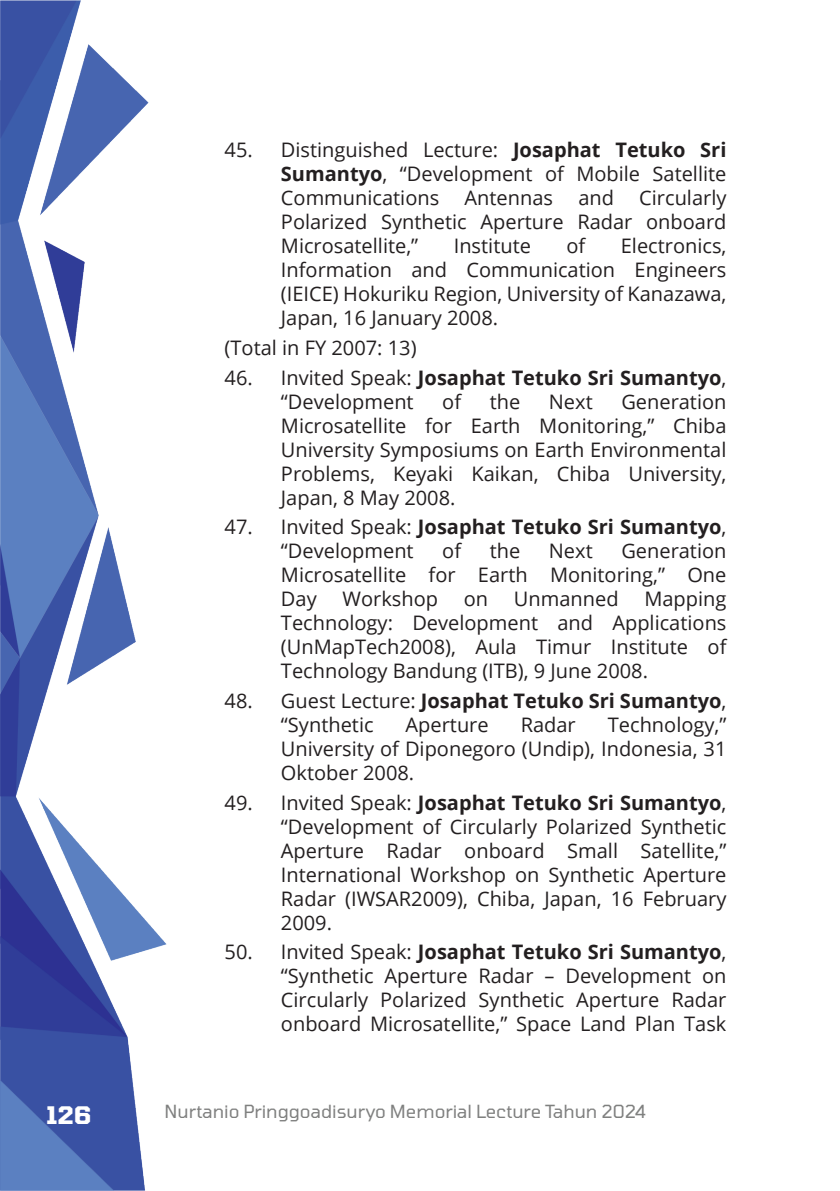
<style>
.page{position:relative;width:840px;height:1191px;background:#fff}
.page>*{position:absolute;margin:0;border:0;box-sizing:border-box;transform-origin:0 0}
.t1{font:700 24px "Tomorrow";color:#fff}
.t2{font:20px/24px "Open Sans";color:#231f20;text-align:justify}
.t3{font:18px "Tomorrow";color:#7f807f}
.s1{font-weight:700}
</style>
<div class="page">
<img style="left:1px;top:0;width:166px;height:1191px">
<p class="t1" style="left:46px;top:1095px;width:47px">126</p>
<p class="t2" style="left:281px;top:137px;width:447px;text-indent:-56px">45. Distinguished Lecture: <span class="s1">Josaphat Tetuko Sri Sumantyo</span>, “Development of Mobile Satellite Communications</p>
<p class="t2" style="left:281px;top:185px;width:447px;text-indent:358px">Circularly Polarized Synthetic Aperture Radar onboard Microsatellite,”</p>
<p class="t2" style="left:464px;top:185px;width:90px">Antennas</p>
<p class="t2" style="left:578px;top:185px;width:37px">and</p>
<p class="t2" style="left:453px;top:233px;width:79px">Institute</p>
<p class="t2" style="left:566px;top:233px;width:20px">of</p>
<p class="t2" style="left:281px;top:233px;width:447px;text-indent:339px">Electronics, Information and Communication Engineers (IEICE) Hokuriku Region, University of Kanazawa, Japan, 16 January 2008.</p>
<p class="t2" style="left:224px;top:335px;width:193px">(Total in FY 2007: 13)</p>
<p class="t2" style="left:281px;top:365px;width:447px;text-indent:-56px">46. Invited Speak: <span class="s1">Josaphat Tetuko Sri Sumantyo</span>, “Development</p>
<p class="t2" style="left:442px;top:389px;width:20px">of</p>
<p class="t2" style="left:489px;top:389px;width:32px">the</p>
<p class="t2" style="left:548px;top:389px;width:45px">Next</p>
<p class="t2" style="left:281px;top:389px;width:447px;text-indent:340px">Generation Microsatellite for Earth Monitoring,” Chiba University Symposiums on Earth Environmental Problems, Keyaki Kaikan, Chiba University, Japan, 8 May 2008.</p>
<p class="t2" style="left:281px;top:514px;width:447px;text-indent:-56px">47. Invited Speak: <span class="s1">Josaphat Tetuko Sri Sumantyo</span>, “Development</p>
<p class="t2" style="left:442px;top:538px;width:20px">of</p>
<p class="t2" style="left:489px;top:538px;width:32px">the</p>
<p class="t2" style="left:548px;top:538px;width:45px">Next</p>
<p class="t2" style="left:281px;top:538px;width:447px;text-indent:340px">Generation Microsatellite for Earth Monitoring,” One Day</p>
<p class="t2" style="left:342px;top:586px;width:97px">Workshop</p>
<p class="t2" style="left:463px;top:586px;width:26px">on</p>
<p class="t2" style="left:513px;top:586px;width:106px">Unmanned</p>
<p class="t2" style="left:281px;top:586px;width:447px;text-indent:363px">Mapping Technology: Development and Applications (UnMapTech2008), Aula Timur Institute of Technology Bandung (ITB), 9 June 2008.</p>
<p class="t2" style="left:281px;top:688px;width:447px;text-indent:-56px">48. Guest Lecture: <span class="s1">Josaphat Tetuko Sri Sumantyo</span>, “Synthetic</p>
<p class="t2" style="left:281px;top:712px;width:447px;text-indent:327px">Technology,” University of Diponegoro (Undip), Indonesia, 31<br>Oktober 2008.</p>
<p class="t2" style="left:281px;top:790px;width:447px;text-indent:-56px">49. Invited Speak: <span class="s1">Josaphat Tetuko Sri Sumantyo</span>, “Development of Circularly Polarized Synthetic Aperture Radar onboard Small Satellite,” International Workshop on Synthetic Aperture Radar (IWSAR2009), Chiba, Japan, 16 February 2009.</p>
<p class="t2" style="left:281px;top:939px;width:447px;text-indent:-56px">50. Invited Speak: <span class="s1">Josaphat Tetuko Sri Sumantyo</span>, “Synthetic Aperture Radar – Development on Circularly Polarized Synthetic Aperture Radar onboard Microsatellite,” Space Land Plan Task</p>
<p class="t2" style="left:405px;top:712px;width:85px">Aperture</p>
<p class="t2" style="left:520px;top:712px;width:57px">Radar</p>
<p class="t3" style="left:164px;top:1097px;width:482px">Nurtanio Pringgoadisuryo Memorial Lecture Tahun 2024</p>
</div>
